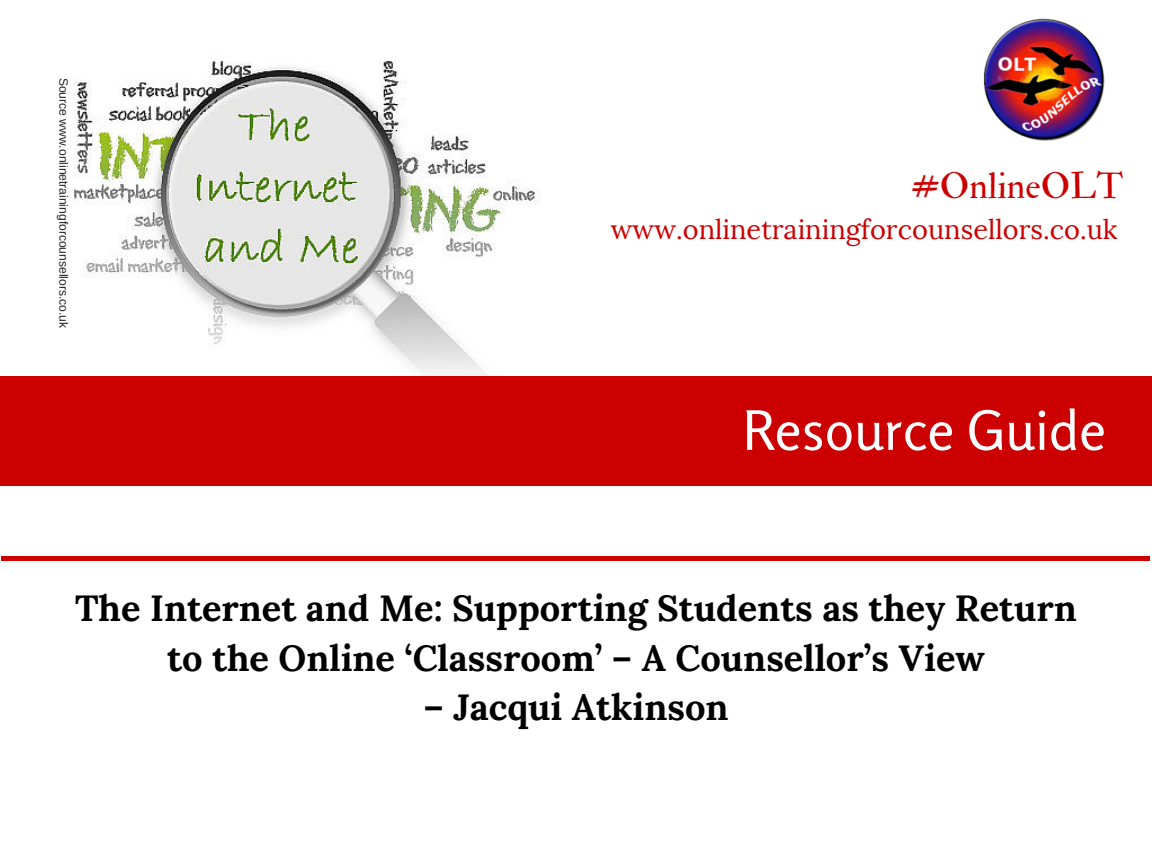
<style>
.page{position:relative;width:1152px;height:863px;background:#fff}
.page>*{position:absolute;margin:0;border:0;box-sizing:border-box;transform-origin:0 0}
.t1{font:54.3px "Rosario";color:#fff}
.t2{font:700 36.3px/49.5px "Lora";color:#000;text-align:center}
.t3{font:36.3px "IM FELL Double Pica Roman";color:#c00}
.t4{font:27.15px "Lora";color:#c00}
.t5{font:12px "Arimo";color:#222}
</style>
<div class="page">
<img style="left:73px;top:61px;width:466px;height:315px">
<div style="left:0;top:376px;width:1152px;height:109px;background:#c00"></div>
<hr style="left:1px;top:556px;width:1149px;height:4px;background:#c00">
<img style="left:983px;top:18px;width:122px;height:123px">
<p class="t5" style="left:70px;top:78px;width:252px;rotate:90deg">Source www.onlinetrainingforcounsellors.co.uk</p>
<p class="t3" style="left:911px;top:164px;width:214px">#OnlineOLT</p>
<p class="t4" style="left:611px;top:214px;width:508px">www.onlinetrainingforcounsellors.co.uk</p>
<h1 class="t1" style="left:742px;top:397px;width:365px">Resource Guide</h1>
<p class="t2" style="left:75px;top:583px;width:1003px">The Internet and Me: Supporting Students as they Return to the Online ‘Classroom’ – A Counsellor’s View</p>
<p class="t2" style="left:423px;top:682px;width:307px">– Jacqui Atkinson</p>
</div>
